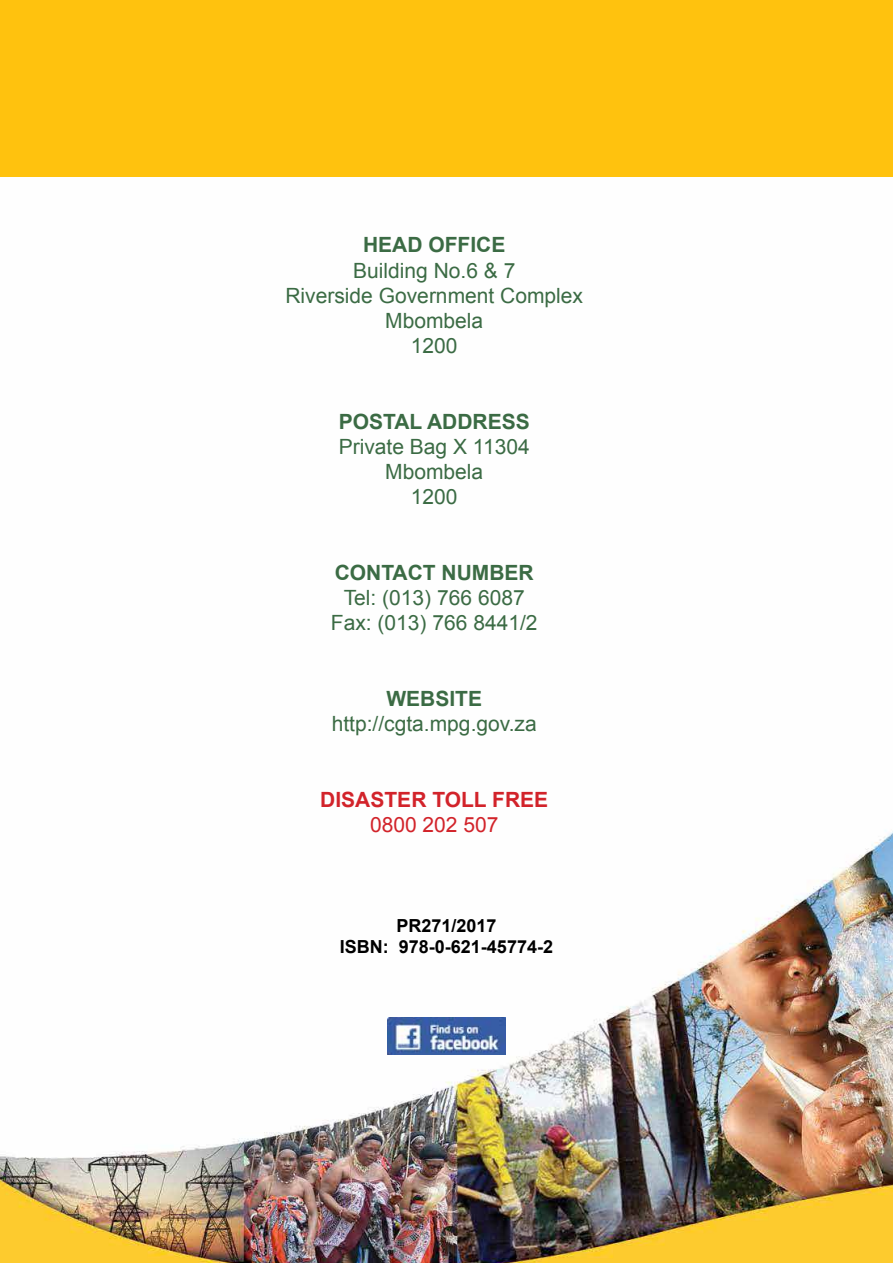
<style>
.page{position:relative;width:893px;height:1263px;background:#fff}
.page>*{position:absolute;margin:0;border:0;box-sizing:border-box;transform-origin:0 0}
.t1{font:21px/25.2px "Arial";color:#3b6b44;text-align:center}
.t2{font:700 21px "Arial";color:#3b6b44}
.t3{font:700 21px "Arial";color:#d2232a}
.t4{font:21px "Arial";color:#d2232a}
.t5{font:700 18px/21.6px "Arial";color:#000;text-align:center}
</style>
<div class="page">
<img style="left:0;top:176px;width:893px;height:1087px">
<div style="left:0;top:0;width:893px;height:176px;background:#ffc20e"></div>
<img style="left:387px;top:1018px;width:119px;height:37px">
<p class="t2" style="left:363px;top:231px;width:144px">HEAD OFFICE</p>
<p class="t1" style="left:285px;top:258px;width:299px">Building No.6 &amp; 7<br>Riverside Government Complex<br>Mbombela<br>1200</p>
<p class="t2" style="left:339px;top:407px;width:178px">POSTAL ADDRESS</p>
<p class="t1" style="left:339px;top:434px;width:193px">Private Bag X 11304<br>Mbombela<br>1200</p>
<p class="t2" style="left:335px;top:559px;width:201px">CONTACT NUMBER</p>
<p class="t1" style="left:331px;top:585px;width:208px">Tel: (013) 766 6087<br>Fax: (013) 766 8441/2</p>
<p class="t2" style="left:386px;top:685px;width:97px">WEBSITE</p>
<p class="t1" style="left:332px;top:711px;width:207px">http://cgta.mpg.gov.za</p>
<p class="t3" style="left:320px;top:785px;width:229px">DISASTER TOLL FREE</p>
<p class="t4" style="left:370px;top:811px;width:130px">0800 202 507</p>
<p class="t5" style="left:340px;top:915px;width:215px">PR271/2017<br>ISBN: 978-0-621-45774-2</p>
</div>
